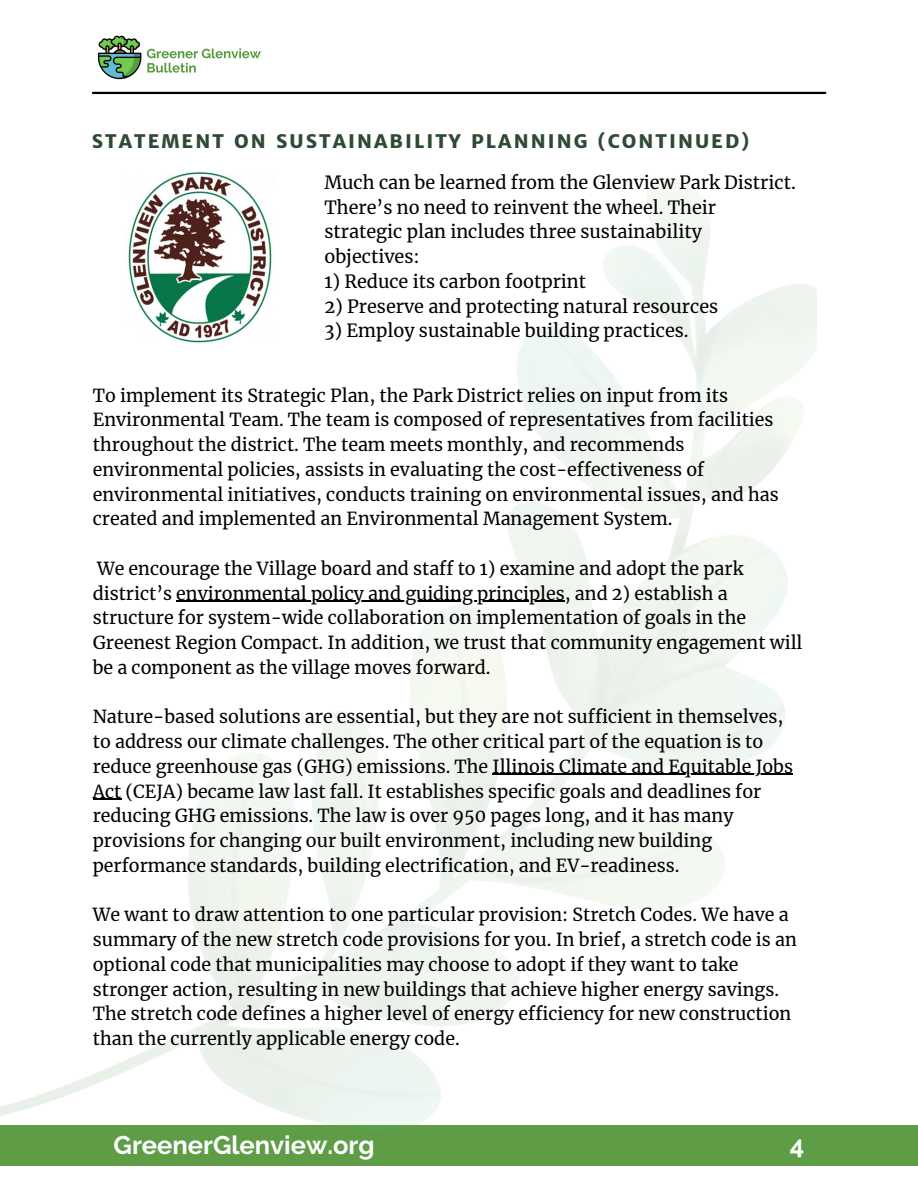
<style>
.page{position:relative;width:918px;height:1188px;background:#fff}
.page>*{position:absolute;margin:0;border:0;box-sizing:border-box;transform-origin:0 0}
.t1{font:700 25.5px "Raleway";color:#fcfffe}
.t2{font:800 18.75px "Merriweather Sans";letter-spacing:.11em;color:#2f4a33}
.t3{font:18px/24.8px "Merriweather";color:#000}
.t4{font:17.85px/24.8px "Merriweather";color:#000}
</style>
<div class="page">
<img style="left:93px;top:35px;width:191px;height:57px">
<hr style="left:93px;top:92px;width:732px;height:2px;background:#000">
<div style="left:0;top:1125px;width:918px;height:41px;background:#5e9d46"></div>
<img style="left:176px;top:172px;width:48px;height:4px">
<img style="left:0;top:176px;width:817px;height:949px">
<hr style="left:176px;top:601px;width:389px;height:1px;background:#000">
<hr style="left:493px;top:774px;width:300px;height:1px;background:#000">
<svg style="left:93px;top:799px;width:28px;height:1px"></svg>
<p class="t2" style="left:92px;top:130px;width:659px">STATEMENT ON SUSTAINABILITY PLANNING (CONTINUED)</p>
<p class="t3" style="left:324px;top:170px;width:473px">Much can be learned from the Glenview Park District.<br>There’s no need to reinvent the wheel. Their strategic plan includes three sustainability objectives:</p>
<p class="t3" style="left:324px;top:269px;width:263px">1) Reduce its carbon footprint</p>
<p class="t3" style="left:324px;top:294px;width:395px">2) Preserve and protecting natural resources</p>
<p class="t3" style="left:324px;top:319px;width:366px">3) Employ sustainable building practices.</p>
<p class="t4" style="left:93px;top:383px;width:687px">To implement its Strategic Plan, the Park District relies on input from its Environmental Team. The team is composed of representatives from facilities throughout the district. The team meets monthly, and recommends environmental policies, assists in evaluating the cost-effectiveness of environmental initiatives, conducts training on environmental issues, and has created and implemented an Environmental Management System.</p>
<p class="t4" style="left:93px;top:556px;width:711px">We encourage the Village board and staff to 1) examine and adopt the park district’s environmental policy and guiding principles, and 2) establish a structure for system-wide collaboration on implementation of goals in the Greenest Region Compact. In addition, we trust that community engagement will be a component as the village moves forward.</p>
<p class="t4" style="left:93px;top:705px;width:702px">Nature-based solutions are essential, but they are not sufficient in themselves, to address our climate challenges. The other critical part of the equation is to reduce greenhouse gas (GHG) emissions. The Illinois Climate and Equitable Jobs Act (CEJA) became law last fall. It establishes specific goals and deadlines for reducing GHG emissions. The law is over 950 pages long, and it has many provisions for changing our built environment, including new building performance standards, building electrification, and EV-readiness.</p>
<p class="t4" style="left:93px;top:903px;width:706px">We want to draw attention to one particular provision: Stretch Codes. We have a summary of the new stretch code provisions for you. In brief, a stretch code is an optional code that municipalities may choose to adopt if they want to take stronger action, resulting in new buildings that achieve higher energy savings.<br>The stretch code defines a higher level of energy efficiency for new construction than the currently applicable energy code.</p>
<p class="t1" style="left:114px;top:1130px;width:262px">GreenerGlenview.org</p>
<p class="t1" style="left:790px;top:1130px;width:16px">4</p>
</div>
